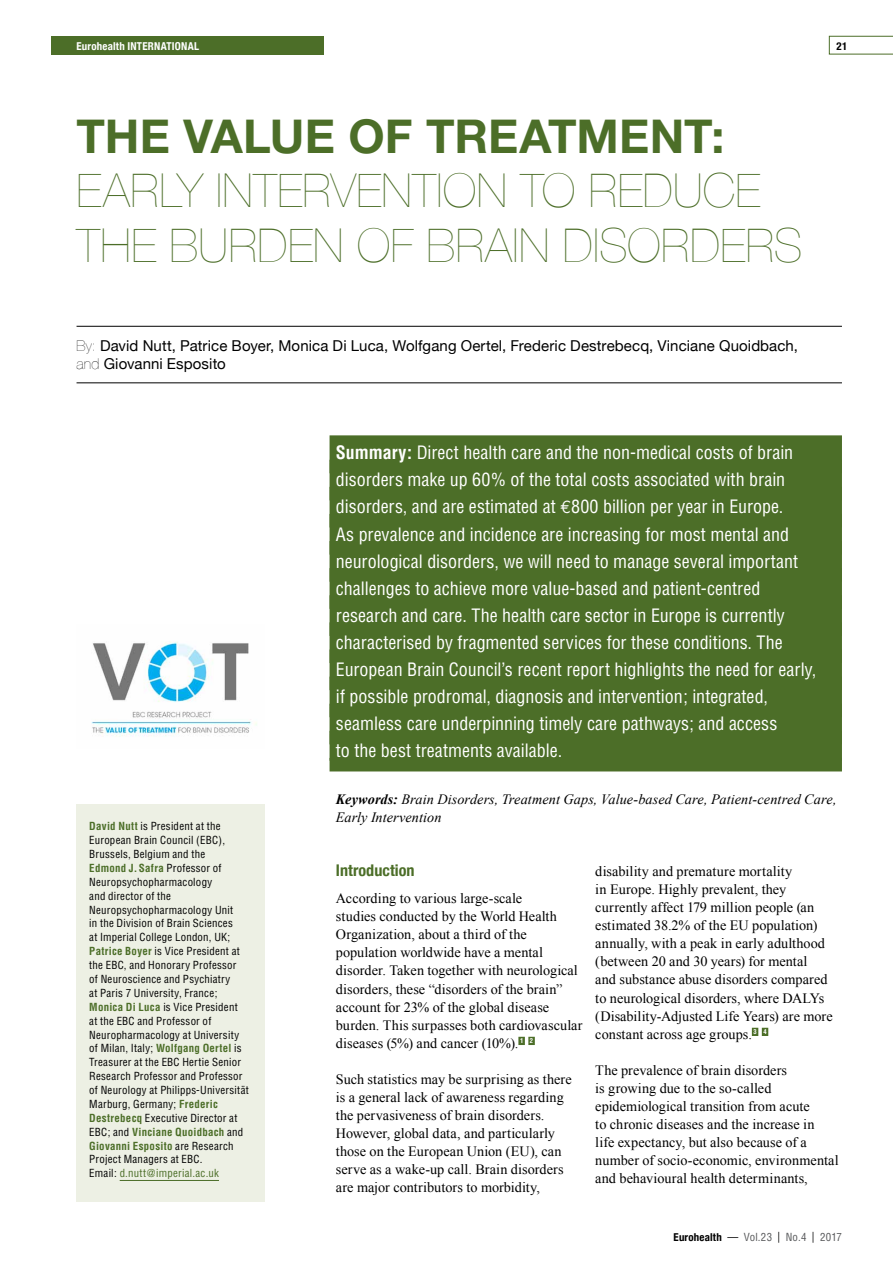
<style>
.page{position:relative;width:893px;height:1263px;background:#fff}
.page>*{position:absolute;margin:0;border:0;box-sizing:border-box;transform-origin:0 0}
._01_Title{font:200 46.65px/54.2px "Helvetica Neue";letter-spacing:.01em;color:#4c6e28}
._04_SummeryBox{font:condensed 18px "Helvetica";color:#fff}
._06_H1{font:700 condensed 16.2px "Helvetica Neue";color:#4c6e28}
._02_Authors{font:15px/18px "Helvetica Neue";letter-spacing:.005em;color:#000}
._00_Global_font{font:14.25px/18px "Times New Roman";color:#000}
._04_Keywords{font:italic 14.25px/18px "Times New Roman";color:#000}
._03_Authors_details{font:condensed 10.8px/14px "Helvetica";letter-spacing:.02em;color:#000}
.t1{font:condensed 10.8px "Helvetica";letter-spacing:.02em;color:#58595b}
.t2{font:700 condensed 10.8px "Helvetica Neue";letter-spacing:.02em;color:#fff}
.t3{font:700 condensed 10.8px "Helvetica Neue";color:#000}
.s1{font-weight:700}
.s2{font-weight:200}
.s3{font-weight:700;color:#4c6e28}
.s4{color:#4c6e28}
.s5{font-family:"Euro Mono";font-stretch:normal}
.s6{font-family:"Helvetica Neue";font-weight:700;color:#000}
.s7{color:#000}
</style>
<div class="page">
<div style="left:51px;top:36px;width:272px;height:18px;background:#4c6e28"></div>
<svg style="left:829px;top:36px;width:64px;height:18px"></svg>
<hr style="left:77px;top:326px;width:765px;height:1px;background:#000">
<hr style="left:77px;top:383px;width:765px;height:1px;background:#000">
<div style="left:330px;top:435px;width:512px;height:27px;background:#4c6e28"></div>
<div style="left:330px;top:462px;width:512px;height:28px;background:#4c6e28"></div>
<div style="left:330px;top:490px;width:512px;height:27px;background:#4c6e28"></div>
<div style="left:330px;top:517px;width:512px;height:27px;background:#4c6e28"></div>
<div style="left:330px;top:544px;width:512px;height:27px;background:#4c6e28"></div>
<div style="left:330px;top:571px;width:512px;height:27px;background:#4c6e28"></div>
<div style="left:330px;top:598px;width:512px;height:27px;background:#4c6e28"></div>
<div style="left:330px;top:625px;width:512px;height:27px;background:#4c6e28"></div>
<div style="left:330px;top:652px;width:512px;height:27px;background:#4c6e28"></div>
<div style="left:330px;top:679px;width:512px;height:27px;background:#4c6e28"></div>
<div style="left:330px;top:706px;width:512px;height:27px;background:#4c6e28"></div>
<div style="left:330px;top:733px;width:512px;height:28px;background:#4c6e28"></div>
<div style="left:330px;top:758px;width:512px;height:13px;background:#4c6e28"></div>
<div style="left:77px;top:804px;width:188px;height:397px;background:#edf0e4"></div>
<hr style="left:120px;top:1180px;width:99px;height:1px;background:#4c6e28">
<div style="left:518px;top:1037px;width:7px;height:8px;background:#4c6e28"></div>
<div style="left:528px;top:1037px;width:7px;height:8px;background:#4c6e28"></div>
<div style="left:752px;top:1028px;width:6px;height:8px;background:#4c6e28"></div>
<div style="left:762px;top:1028px;width:6px;height:8px;background:#4c6e28"></div>
<img style="left:91px;top:641px;width:166px;height:96px">
<p class="t2" style="left:77px;top:40px;width:124px">Eurohealth INTERNATIONAL</p>
<p class="_01_Title" style="left:77px;top:109px;width:728px"><span class="s1">THE VALUE OF TREATMENT:<br></span>EARLY INTERVENTION TO REDUCE<br>THE BURDEN OF BRAIN DISORDERS</p>
<p class="_02_Authors" style="left:77px;top:337px;width:723px"><span class="s2">By:</span> David Nutt, Patrice Boyer, Monica Di Luca, Wolfgang Oertel, Frederic Destrebecq, Vinciane Quoidbach, <span class="s2">and</span> Giovanni Esposito</p>
<p class="t3" style="left:837px;top:40px;width:12px">21</p>
<p class="_03_Authors_details" style="left:89px;top:819px;width:161px"><span class="s3">David Nutt</span> is President at the<br>European Brain Council (EBC),<br>Brussels, Belgium and the<br><span class="s3">Edmond J.Safra</span> Professor of<br>Neuropsychopharmacology<br>and director of the<br>Neuropsychopharmacology Unit<br>in the Division of Brain Sciences<br>at Imperial College London, UK;<br><span class="s3">Patrice Boyer</span> is Vice President at the EBC, and Honorary Professor<br>of Neuroscience and Psychiatry<br>at Paris 7 University, France;<br><span class="s3">Monica Di Luca</span> is Vice President<br>at the EBC and Professor of<br>Neuropharmacology at University of Milan, Italy; <span class="s3">Wolfgang Oertel</span> is<br>Treasurer at the EBC Hertie Senior<br>Research Professor and Professor of Neurology at Philipps-Universität<br>Marburg, Germany; <span class="s3">Frederic<br>Destrebecq</span> Executive Director at<br>EBC; and <span class="s3">Vinciane Quoidbach</span> and<br><span class="s3">Giovanni Esposito</span> are Research<br>Project Managers at EBC.<br>Email: <span class="s4">d.nutt@imperial.ac.uk</span></p>
<p class="_04_SummeryBox" style="left:336px;top:441px;width:459px"><span class="s1">Summary:</span> Direct health care and the non-medical costs of brain</p>
<p class="_04_SummeryBox" style="left:336px;top:468px;width:451px">disorders make up 60% of the total costs associated with brain</p>
<p class="_04_SummeryBox" style="left:336px;top:496px;width:449px">disorders, and are estimated at <span class="s5">€</span>800 billion per year in Europe.</p>
<p class="_04_SummeryBox" style="left:336px;top:523px;width:455px">As prevalence and incidence are increasing for most mental and</p>
<p class="_04_SummeryBox" style="left:336px;top:550px;width:464px">neurological disorders, we will need to manage several important</p>
<p class="_04_SummeryBox" style="left:336px;top:577px;width:426px">challenges to achieve more value-based and patient-centred</p>
<p class="_04_SummeryBox" style="left:336px;top:604px;width:450px">research and care. The health care sector in Europe is currently</p>
<p class="_04_SummeryBox" style="left:336px;top:631px;width:448px">characterised by fragmented services for these conditions. The</p>
<p class="_04_SummeryBox" style="left:336px;top:658px;width:482px">European Brain Council’s recent report highlights the need for early,</p>
<p class="_04_SummeryBox" style="left:336px;top:685px;width:434px">if possible prodromal, diagnosis and intervention; integrated,</p>
<p class="_04_SummeryBox" style="left:336px;top:712px;width:443px">seamless care underpinning timely care pathways; and access</p>
<p class="_04_SummeryBox" style="left:336px;top:740px;width:228px">to the best treatments available.</p>
<p class="_04_Keywords" style="left:336px;top:790px;width:502px"><span class="s1">Keywords:</span> Brain Disorders, Treatment Gaps, Value-based Care, Patient-centred Care,<br>Early Intervention</p>
<p class="_06_H1" style="left:336px;top:860px;width:80px">Introduction</p>
<p class="_00_Global_font" style="left:336px;top:889px;width:248px">According to various large-scale<br>studies conducted by the World Health Organization, about a third of the population worldwide have a mental disorder. Taken together with neurological disorders, these “disorders of the brain” account for 23% of the global disease burden. This surpasses both cardiovascular diseases (5%) and cancer (10%). <sup>1</sup> <sup>2</sup></p>
<p class="_00_Global_font" style="left:336px;top:1070px;width:237px">Such statistics may be surprising as there is a general lack of awareness regarding the pervasiveness of brain disorders.<br>However, global data, and particularly those on the European Union (EU), can serve as a wake-up call. Brain disorders are major contributors to morbidity,</p>
<p class="_00_Global_font" style="left:595px;top:862px;width:239px">disability and premature mortality<br>in Europe. Highly prevalent, they currently affect 179 million people (an estimated 38.2% of the EU population) annually, with a peak in early adulthood (between 20 and 30 years) for mental<br>and substance abuse disorders compared to neurological disorders, where DALYs (Disability-Adjusted Life Years) are more constant across age groups. <sup>3</sup> <sup>4</sup></p>
<p class="_00_Global_font" style="left:595px;top:1061px;width:245px">The prevalence of brain disorders<br>is growing due to the so-called epidemiological transition from acute<br>to chronic diseases and the increase in<br>life expectancy, but also because of a number of socio-economic, environmental and behavioural health determinants,</p>
<p class="t1" style="left:674px;top:1230px;width:170px"><span class="s6">Eurohealth</span> <span class="s7">—</span> Vol.23 <span class="s7">|</span> No.4 <span class="s7">|</span> 2017</p>
</div>
